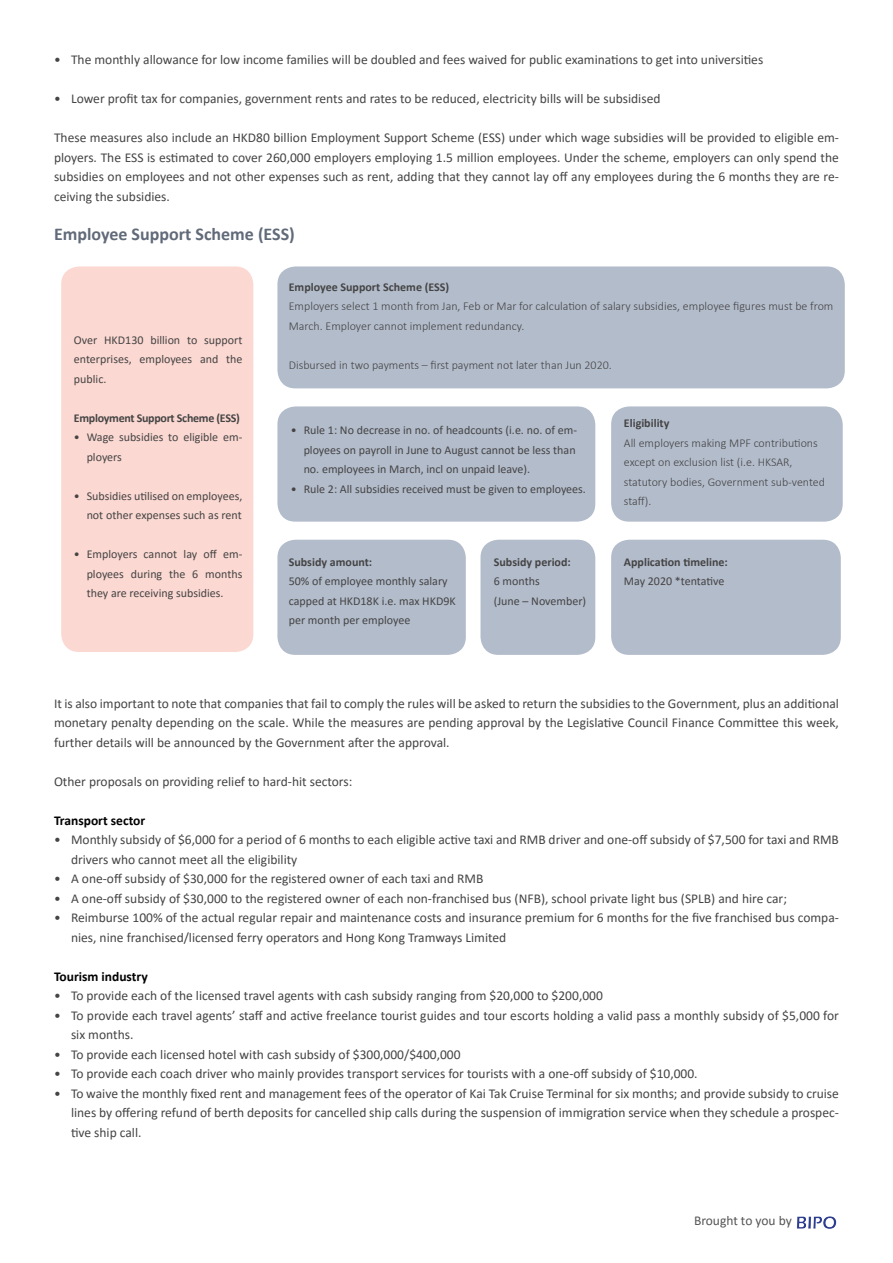
<style>
.page{position:relative;width:893px;height:1263px;background:#fff}
.page>*{position:absolute;margin:0;border:0;box-sizing:border-box;transform-origin:0 0}
.t1{font:700 18px "Calibri";color:#616a79}
.t2{font:13.5px/19.5px "Calibri";color:#454444;text-align:justify}
.t3{font:700 13.5px "Calibri";color:#000}
.t4{font:13.5px "Calibri";color:#565555}
.t5{font:12px/19.5px "Calibri";color:#454444;text-align:justify}
.t6{font:300 12px/19.5px "Calibri";color:#454444}
.t7{font:700 12px "Calibri";color:#454444}
.t8{font:700 12px "Calibri";letter-spacing:-.025em;color:#454444}
</style>
<div class="page">
<img style="left:797px;top:1216px;width:39px;height:13px">
<div style="left:61px;top:266px;width:192px;height:386px;background:#fbd8d2;border-radius:18px"></div>
<div style="left:277px;top:266px;width:568px;height:122px;background:#b3bccb;border-radius:18px"></div>
<div style="left:277px;top:406px;width:318px;height:116px;background:#b3bccb;border-radius:18px"></div>
<div style="left:611px;top:406px;width:232px;height:116px;background:#b3bccb;border-radius:18px"></div>
<div style="left:277px;top:540px;width:189px;height:115px;background:#b3bccb;border-radius:18px"></div>
<div style="left:480px;top:540px;width:115px;height:115px;background:#b3bccb;border-radius:18px"></div>
<div style="left:611px;top:540px;width:230px;height:115px;background:#b3bccb;border-radius:18px"></div>
<p class="t2" style="left:54px;top:50px;width:711px">• The monthly allowance for low income families will be doubled and fees waived for public examinations to get into universities</p>
<p class="t2" style="left:54px;top:89px;width:608px">• Lower profit tax for companies, government rents and rates to be reduced, electricity bills will be subsidised</p>
<p class="t2" style="left:54px;top:128px;width:786px">These measures also include an HKD80 billion Employment Support Scheme (ESS) under which wage subsidies will be provided to eligible em&shy;ployers. The ESS is estimated to cover 260,000 employers employing 1.5 million employees. Under the scheme, employers can only spend the subsidies on employees and not other expenses such as rent, adding that they cannot lay off any employees during the 6 months they are re&shy;ceiving the subsidies.</p>
<h1 class="t1" style="left:54px;top:222px;width:242px">Employee Support Scheme (ESS)</h1>
<p class="t5" style="left:74px;top:329px;width:170px">Over HKD130 billion to support enterprises, employees and the public.</p>
<p class="t8" style="left:74px;top:410px;width:167px">Employment Support Scheme (ESS)</p>
<p class="t5" style="left:87px;top:427px;width:157px;text-indent:-13px">• Wage subsidies to eligible em&shy;ployers</p>
<p class="t5" style="left:74px;top:485px;width:170px;text-align:right">• Subsidies utilised on employees, not other expenses such as rent</p>
<p class="t5" style="left:87px;top:544px;width:157px;text-indent:-13px">• Employers cannot lay off em&shy;ployees during the 6 months they are receiving subsidies.</p>
<p class="t7" style="left:289px;top:279px;width:162px">Employee Support Scheme (ESS)</p>
<p class="t6" style="left:289px;top:296px;width:546px">Employers select 1 month from Jan, Feb or Mar for calculation of salary subsidies, employee figures must be from<br>March. Employer cannot implement redundancy.</p>
<p class="t6" style="left:289px;top:355px;width:325px">Disbursed in two payments – first payment not later than Jun 2020.</p>
<p class="t5" style="left:304px;top:420px;width:275px;text-indent:-13px">• Rule 1: No decrease in no. of headcounts (i.e. no. of em&shy;ployees on payroll in June to August cannot be less than no. employees in March, incl on unpaid leave).</p>
<p class="t5" style="left:291px;top:479px;width:297px">• Rule 2: All subsidies received must be given to employees.</p>
<p class="t7" style="left:289px;top:554px;width:85px">Subsidy amount:</p>
<p class="t5" style="left:289px;top:571px;width:168px;text-align:left">50% of employee monthly salary capped at HKD18K i.e. max HKD9K per month per employee</p>
<p class="t7" style="left:494px;top:554px;width:78px">Subsidy period:</p>
<p class="t5" style="left:494px;top:571px;width:94px">6 months<br>(June – November)</p>
<p class="t7" style="left:624px;top:416px;width:47px">Eligibility</p>
<p class="t6" style="left:624px;top:433px;width:203px">All employers making MPF contributions except on exclusion list (i.e. HKSAR, statutory bodies, Government sub-vented staff).</p>
<p class="t7" style="left:624px;top:554px;width:105px">Application timeline:</p>
<p class="t5" style="left:624px;top:571px;width:102px">May 2020 *tentative</p>
<p class="t2" style="left:54px;top:693px;width:786px">It is also important to note that companies that fail to comply the rules will be asked to return the subsidies to the Government, plus an additional monetary penalty depending on the scale. While the measures are pending approval by the Legislative Council Finance Committee this week, further details will be announced by the Government after the approval.</p>
<p class="t2" style="left:54px;top:771px;width:300px">Other proposals on providing relief to hard-hit sectors:</p>
<p class="t3" style="left:54px;top:812px;width:93px">Transport sector</p>
<p class="t2" style="left:71px;top:830px;width:769px;text-indent:-17px">• Monthly subsidy of $6,000 for a period of 6 months to each eligible active taxi and RMB driver and one-off subsidy of $7,500 for taxi and RMB drivers who cannot meet all the eligibility</p>
<p class="t2" style="left:54px;top:868px;width:431px">• A one-off subsidy of $30,000 for the registered owner of each taxi and RMB</p>
<p class="t2" style="left:54px;top:888px;width:734px">• A one-off subsidy of $30,000 to the registered owner of each non-franchised bus (NFB), school private light bus (SPLB) and hire car;</p>
<p class="t2" style="left:71px;top:907px;width:769px;text-indent:-17px">• Reimburse 100% of the actual regular repair and maintenance costs and insurance premium for 6 months for the five franchised bus compa&shy;nies, nine franchised/licensed ferry operators and Hong Kong Tramways Limited</p>
<p class="t3" style="left:54px;top:968px;width:95px">Tourism industry</p>
<p class="t2" style="left:54px;top:985px;width:550px">• To provide each of the licensed travel agents with cash subsidy ranging from $20,000 to $200,000</p>
<p class="t2" style="left:71px;top:1005px;width:769px;text-indent:-17px">• To provide each travel agents’ staff and active freelance tourist guides and tour escorts holding a valid pass a monthly subsidy of $5,000 for six months.</p>
<p class="t2" style="left:54px;top:1044px;width:408px">• To provide each licensed hotel with cash subsidy of $300,000/$400,000</p>
<p class="t2" style="left:54px;top:1063px;width:645px">• To provide each coach driver who mainly provides transport services for tourists with a one-off subsidy of $10,000.</p>
<p class="t2" style="left:71px;top:1083px;width:769px;text-indent:-17px">• To waive the monthly fixed rent and management fees of the operator of Kai Tak Cruise Terminal for six months; and provide subsidy to cruise lines by offering refund of berth deposits for cancelled ship calls during the suspension of immigration service when they schedule a prospec&shy;tive ship call.</p>
<p class="t4" style="left:694px;top:1211px;width:99px">Brought to you by</p>
</div>
